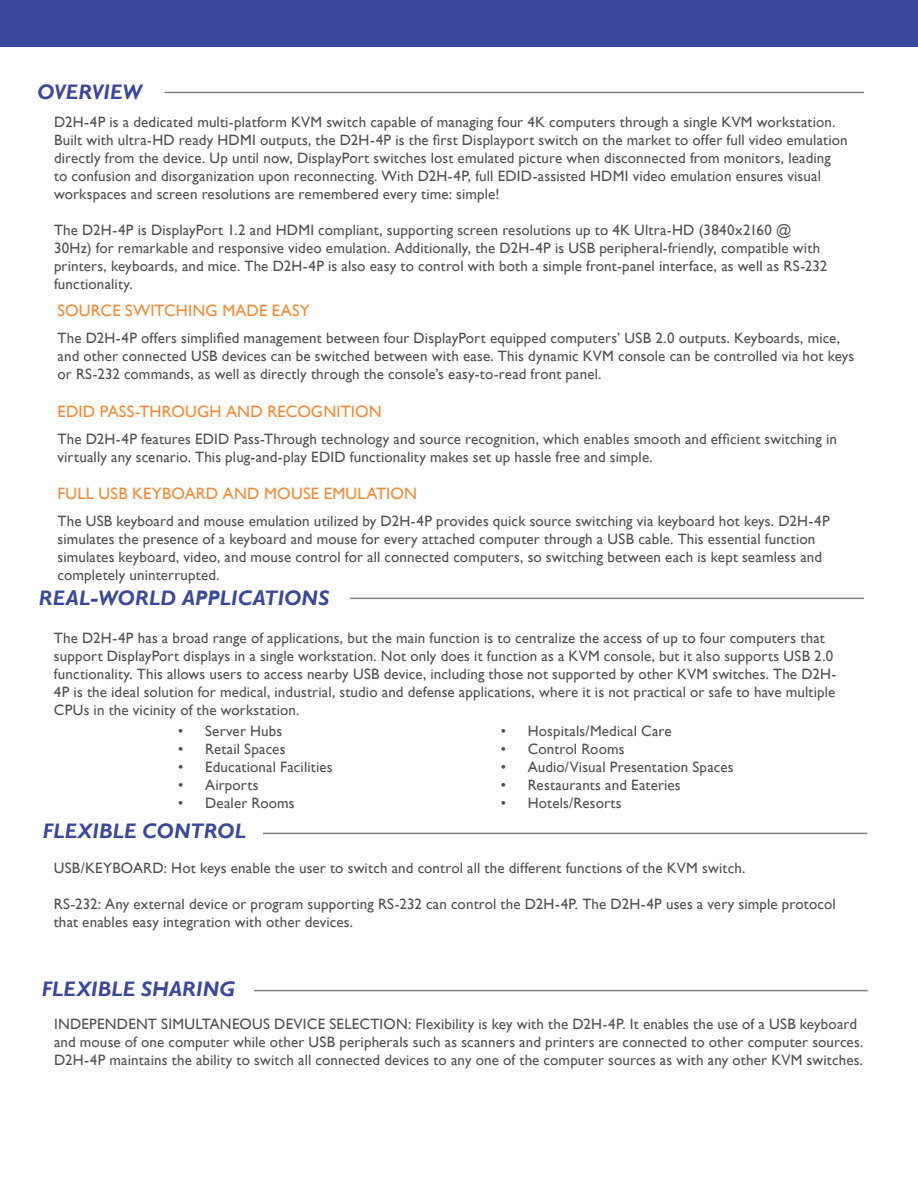
<style>
.page{position:relative;width:918px;height:1188px;background:#fff}
.page>*{position:absolute;margin:0;border:0;box-sizing:border-box;transform-origin:0 0}
.t1{font:italic 700 21px "Gill Sans";letter-spacing:.01em;color:#39479d}
.t2{font:16.5px "Gill Sans";letter-spacing:.01em;color:#f68833}
.t3{font:15px/18px "Gill Sans";letter-spacing:.01em;color:#505050}
</style>
<div class="page">
<hr style="left:350px;top:598px;width:514px;height:1px;background:#808285">
<hr style="left:165px;top:92px;width:699px;height:1px;background:#808285">
<div style="left:0;top:0;width:918px;height:46px;background:#39479d"></div>
<hr style="left:263px;top:833px;width:605px;height:1px;background:#808285">
<hr style="left:254px;top:990px;width:614px;height:1px;background:#808285">
<h1 class="t1" style="left:37px;top:80px;width:107px">OVERVIEW</h1>
<p class="t3" style="left:54px;top:113px;width:795px">D2H-4P is a dedicated multi-platform KVM switch capable of managing four 4K computers through a single KVM workstation.<br>Built with ultra-HD ready HDMI outputs, the D2H-4P is the first Displayport switch on the market to offer full video emulation directly from the device. Up until now, DisplayPort switches lost emulated picture when disconnected from monitors, leading to confusion and disorganization upon reconnecting. With D2H-4P, full EDID-assisted HDMI video emulation ensures visual workspaces and screen resolutions are remembered every time: simple!</p>
<p class="t3" style="left:54px;top:221px;width:775px">The D2H-4P is DisplayPort 1.2 and HDMI compliant, supporting screen resolutions up to 4K Ultra-HD (3840x2160 @ 30Hz) for remarkable and responsive video emulation. Additionally, the D2H-4P is USB peripheral-friendly, compatible with printers, keyboards, and mice. The D2H-4P is also easy to control with both a simple front-panel interface, as well as RS-232 functionality.</p>
<p class="t2" style="left:58px;top:301px;width:254px">SOURCE SWITCHING MADE EASY</p>
<p class="t3" style="left:58px;top:329px;width:798px">The D2H-4P offers simplified management between four DisplayPort equipped computers’ USB 2.0 outputs. Keyboards, mice, and other connected USB devices can be switched between with ease. This dynamic KVM console can be controlled via hot keys or RS-232 commands, as well as directly through the console’s easy-to-read front panel.</p>
<p class="t2" style="left:58px;top:401px;width:326px">EDID PASS-THROUGH AND RECOGNITION</p>
<p class="t3" style="left:58px;top:430px;width:781px">The D2H-4P features EDID Pass-Through technology and source recognition, which enables smooth and efficient switching in virtually any scenario. This plug-and-play EDID functionality makes set up hassle free and simple.</p>
<p class="t2" style="left:58px;top:484px;width:361px">FULL USB KEYBOARD AND MOUSE EMULATION</p>
<p class="t3" style="left:58px;top:513px;width:774px">The USB keyboard and mouse emulation utilized by D2H-4P provides quick source switching via keyboard hot keys. D2H-4P simulates the presence of a keyboard and mouse for every attached computer through a USB cable. This essential function simulates keyboard, video, and mouse control for all connected computers, so switching between each is kept seamless and completely uninterrupted.</p>
<h1 class="t1" style="left:39px;top:586px;width:292px">REAL-WORLD APPLICATIONS</h1>
<p class="t3" style="left:54px;top:629px;width:784px">The D2H-4P has a broad range of applications, but the main function is to centralize the access of up to four computers that support DisplayPort displays in a single workstation. Not only does it function as a KVM console, but it also supports USB 2.0 functionality. This allows users to access nearby USB device, including those not supported by other KVM switches. The D2H-4P is the ideal solution for medical, industrial, studio and defense applications, where it is not practical or safe to have multiple CPUs in the vicinity of the workstation.</p>
<p class="t3" style="left:178px;top:722px;width:106px">• Server Hubs</p>
<p class="t3" style="left:178px;top:740px;width:109px">• Retail Spaces</p>
<p class="t3" style="left:178px;top:758px;width:156px">• Educational Facilities</p>
<p class="t3" style="left:178px;top:776px;width:82px">• Airports</p>
<p class="t3" style="left:178px;top:794px;width:118px">• Dealer Rooms</p>
<p class="t3" style="left:501px;top:723px;width:173px">• Hospitals/Medical Care</p>
<p class="t3" style="left:501px;top:741px;width:125px">• Control Rooms</p>
<p class="t3" style="left:501px;top:759px;width:234px">• Audio/Visual Presentation Spaces</p>
<p class="t3" style="left:501px;top:777px;width:182px">• Restaurants and Eateries</p>
<p class="t3" style="left:501px;top:795px;width:123px">• Hotels/Resorts</p>
<h1 class="t1" style="left:43px;top:819px;width:204px">FLEXIBLE CONTROL</h1>
<p class="t3" style="left:54px;top:859px;width:693px">USB/KEYBOARD: Hot keys enable the user to switch and control all the different functions of the KVM switch.</p>
<p class="t3" style="left:54px;top:895px;width:784px">RS-232: Any external device or program supporting RS-232 can control the D2H-4P. The D2H-4P uses a very simple protocol that enables easy integration with other devices.</p>
<h1 class="t1" style="left:42px;top:976px;width:195px">FLEXIBLE SHARING</h1>
<p class="t3" style="left:54px;top:1015px;width:811px">INDEPENDENT SIMULTANEOUS DEVICE SELECTION: Flexibility is key with the D2H-4P. It enables the use of a USB keyboard and mouse of one computer while other USB peripherals such as scanners and printers are connected to other computer sources.<br>D2H-4P maintains the ability to switch all connected devices to any one of the computer sources as with any other KVM switches.</p>
</div>
